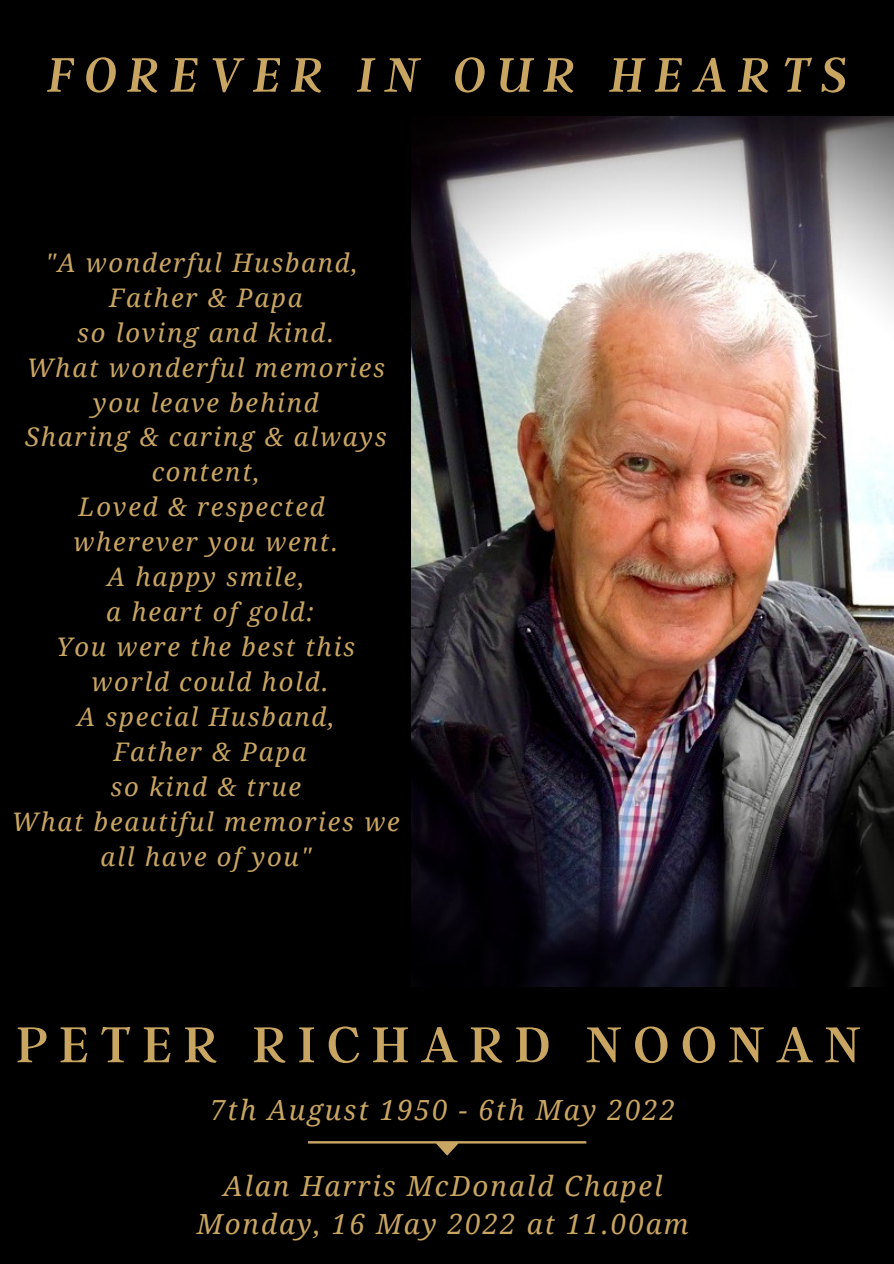
<style>
.page{position:relative;width:894px;height:1264px;background:#fff}
.page>*{position:absolute;margin:0;border:0;box-sizing:border-box;transform-origin:0 0}
.t1{font:56.25px "Argent CF";letter-spacing:.2em;color:#c9a562}
.t2{font:italic 54.15px "Argent CF";letter-spacing:.2em;color:#c9a562}
.t3{font:italic 27.75px/38.2px "Droid Serif";letter-spacing:.07em;color:#c9a562;text-align:center}
.t4{font:italic 25.65px/35px "Droid Serif";letter-spacing:.07em;color:#c9a562;text-align:center}
</style>
<div class="page">
<div style="left:0;top:0;width:893px;height:1263px;background:#000"></div>
<img style="left:411px;top:117px;width:482px;height:869px">
<svg style="left:308px;top:1141px;width:278px;height:14px"></svg>
<h2 class="t2" style="left:47px;top:47px;width:800px">FOREVER IN OUR HEARTS</h2>
<p class="t4" style="left:12px;top:244px;width:389px">"A wonderful Husband,<br>Father &amp; Papa<br>so loving and kind.<br>What wonderful memories you leave behind<br>Sharing &amp; caring &amp; always content,<br>Loved &amp; respected<br>wherever you went.<br>A happy smile,<br>a heart of gold:<br>You were the best this<br>world could hold.<br>A special Husband,<br>Father &amp; Papa<br>so kind &amp; true<br>What beautiful memories we all have of you"</p>
<h1 class="t1" style="left:16px;top:1014px;width:845px">PETER RICHARD NOONAN</h1>
<p class="t3" style="left:210px;top:1089px;width:467px">7th August 1950 - 6th May 2022</p>
<p class="t3" style="left:197px;top:1166px;width:493px">Alan Harris McDonald Chapel<br>Monday, 16 May 2022 at 11.00am</p>
</div>
